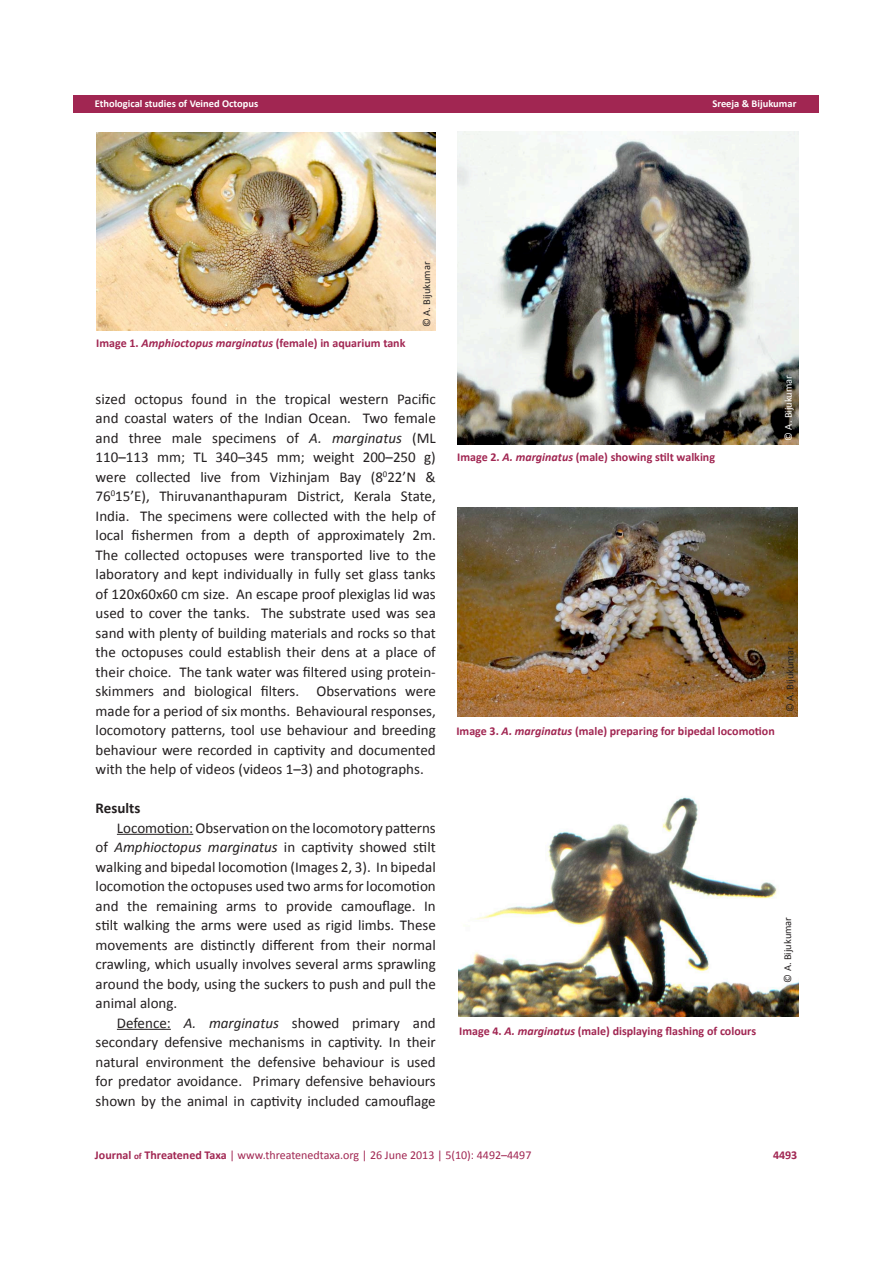
<style>
.page{position:relative;width:893px;height:1263px;background:#fff}
.page>*{position:absolute;margin:0;border:0;box-sizing:border-box;transform-origin:0 0}
.Medium_Grid_21{font:15px/19.5px "Calibri";color:#231f20;text-align:justify}
.Medium_Grid_21-2{font:700 15px "Calibri";color:#231f20}
.t1{font:700 12px "Calibri";color:#a12652}
.t2{font:12px "Calibri";color:#a12652}
.Medium_Grid_21-3{font:700 10.5px "Calibri";color:#fff}
.t3{font:10.5px "Calibri";color:#231f20}
.t4{font:10.5px "Calibri";color:#fff}
.s1{font-style:italic}
.s2{font-weight:700}
.s3{font-weight:700;font-size:9px}
</style>
<div class="page">
<div style="left:74px;top:96px;width:745px;height:17px;background:#a12652"></div>
<hr style="left:117px;top:834px;width:76px;height:1px;background:#231f20">
<hr style="left:117px;top:1029px;width:54px;height:1px;background:#231f20">
<img style="left:457px;top:132px;width:341px;height:312px">
<img style="left:457px;top:507px;width:341px;height:209px">
<img style="left:96px;top:132px;width:340px;height:198px">
<img style="left:459px;top:797px;width:340px;height:220px">
<p class="Medium_Grid_21-3" style="left:95px;top:97px;width:165px">Ethological studies of Veined Octopus</p>
<p class="Medium_Grid_21-3" style="left:712px;top:97px;width:85px">Sreeja &amp; Bijukumar</p>
<p class="t1" style="left:96px;top:335px;width:311px">Image 1. <span class="s1">Amphioctopus marginatus</span> (female) in aquarium tank</p>
<p class="t3" style="left:420px;top:327px;width:67px;rotate:-90deg">© A. Bijukumar</p>
<p class="Medium_Grid_21" style="left:96px;top:389px;width:342px">sized octopus found in the tropical western Pacific and coastal waters of the Indian Ocean. Two female and three male specimens of <span class="s1">A. marginatus</span> (ML 110–113 mm; TL 340–345 mm; weight 200–250 g) were collected live from Vizhinjam Bay (8<sup>0</sup>22’N &amp; 76<sup>0</sup>15’E), Thiruvananthapuram District, Kerala State, India. The specimens were collected with the help of local fishermen from a depth of approximately 2m.<br>The collected octopuses were transported live to the laboratory and kept individually in fully set glass tanks of 120x60x60 cm size. An escape proof plexiglas lid was used to cover the tanks. The substrate used was sea sand with plenty of building materials and rocks so that the octopuses could establish their dens at a place of their choice. The tank water was filtered using protein&shy;skimmers and biological filters. Observations were made for a period of six months. Behavioural responses, locomotory patterns, tool use behaviour and breeding behaviour were recorded in captivity and documented with the help of videos (videos 1–3) and photographs.</p>
<p class="Medium_Grid_21-2" style="left:96px;top:798px;width:46px">Results</p>
<p class="Medium_Grid_21" style="left:96px;top:818px;width:342px;text-indent:21px">Locomotion:Observation on the locomotory patterns of <span class="s1">Amphioctopus marginatus</span> in captivity showed stilt walking and bipedal locomotion (Images 2, 3). In bipedal locomotion the octopuses used two arms for locomotion and the remaining arms to provide camouflage. In stilt walking the arms were used as rigid limbs. These movements are distinctly different from their normal crawling, which usually involves several arms sprawling around the body, using the suckers to push and pull the animal along.</p>
<p class="Medium_Grid_21" style="left:96px;top:1013px;width:342px;text-indent:21px">Defence: <span class="s1">A. marginatus</span> showed primary and secondary defensive mechanisms in captivity. In their natural environment the defensive behaviour is used for predator avoidance. Primary defensive behaviours shown by the animal in captivity included camouflage</p>
<p class="t1" style="left:457px;top:449px;width:259px">Image 2. <span class="s1">A. marginatus</span> (male) showing stilt walking</p>
<p class="t4" style="left:782px;top:441px;width:67px;rotate:-90deg">© A. Bijukumar</p>
<p class="t1" style="left:456px;top:723px;width:320px">Image 3. <span class="s1">A. marginatus</span> (male) preparing for bipedal locomotion</p>
<p class="t3" style="left:783px;top:712px;width:67px;rotate:-90deg">© A. Bijukumar</p>
<p class="t1" style="left:459px;top:1023px;width:298px">Image 4. <span class="s1">A. marginatus</span> (male) displaying flashing of colours</p>
<p class="t3" style="left:781px;top:982px;width:67px;rotate:-90deg">© A. Bijukumar</p>
<p class="t2" style="left:95px;top:1148px;width:438px"><span class="s2">Journal</span> <span class="s3">of</span> <span class="s2">Threatened Taxa</span> | www.threatenedtaxa.org | 26 June 2013 | 5(10): 4492–4497</p>
<p class="t1" style="left:773px;top:1148px;width:26px">4493</p>
</div>
